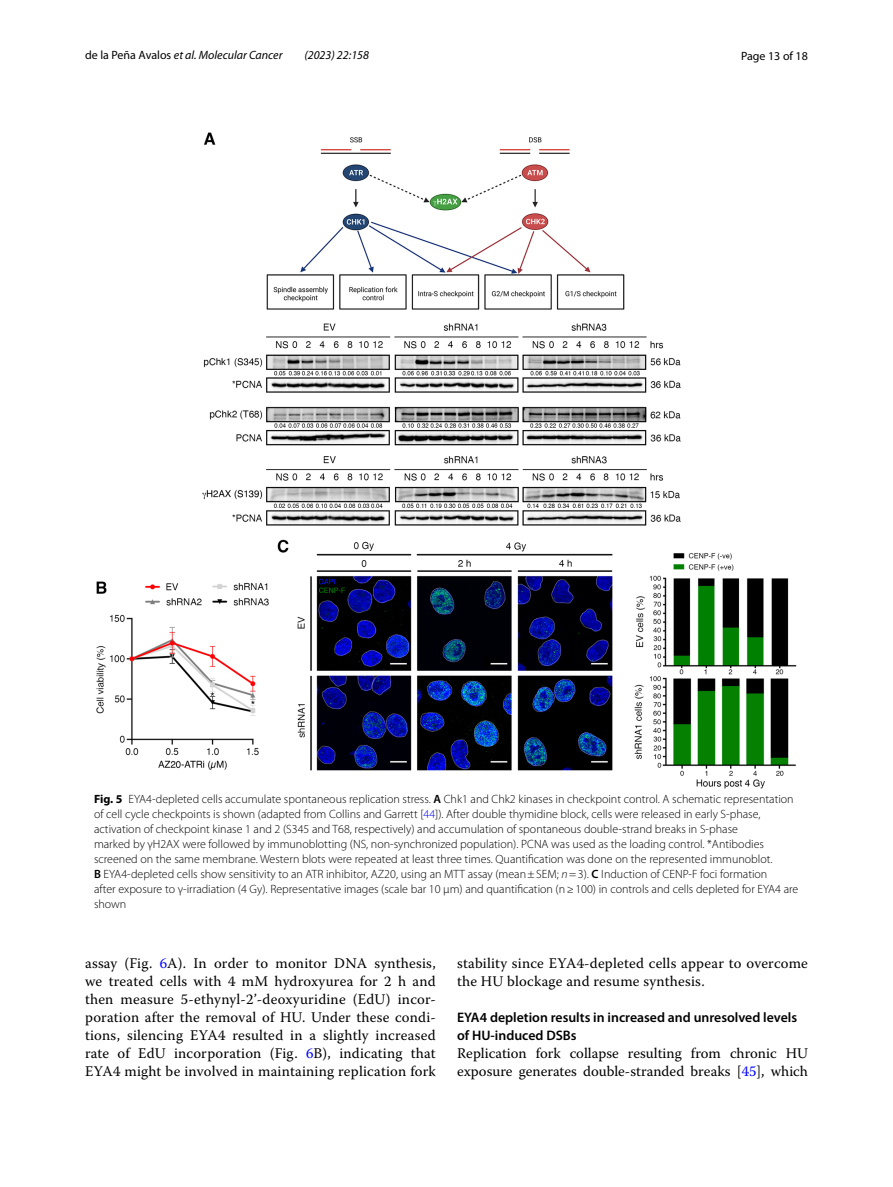
<style>
.page{position:relative;width:893px;height:1187px;background:#fff}
.page>*{position:absolute;margin:0;border:0;box-sizing:border-box;transform-origin:0 0}
.t1{font:14.7px/18px "Warnock Pro";letter-spacing:.01em;color:#000}
.t2{font:600 13.8px/18px "Myriad Pro";color:#000}
.t3{font:300 12px/15px "Myriad Pro";color:#000}
.t4{font:italic 12px "Myriad Pro";color:#000}
.t5{font:12px "Myriad Pro";color:#000}
.s1{font-style:normal}
.s2{font-weight:700}
.s3{font-weight:600}
.s4{color:#00f}
.s5{font-style:italic}
</style>
<div class="page">
<img style="left:96px;top:133px;width:701px;height:655px">
<p class="t4" style="left:85px;top:48px;width:199px"><span class="s1">de la Peña Avalos</span> et al. Molecular Cancer</p>
<p class="t4" style="left:304px;top:48px;width:66px">(2023) 22:158</p>
<p class="t5" style="left:741px;top:48px;width:68px">Page 13 of 18</p>
<p class="t3" style="left:94px;top:792px;width:706px"><span class="s2">Fig. 5</span> EYA4-depleted cells accumulate spontaneous replication stress. <span class="s3">A</span> Chk1 and Chk2 kinases in checkpoint control. A schematic representation of cell cycle checkpoints is shown (adapted from Collins and Garrett [<span class="s4">44</span>]). After double thymidine block, cells were released in early S-phase, activation of checkpoint kinase 1 and 2 (S345 and T68, respectively) and accumulation of spontaneous double-strand breaks in S-phase<br>marked by γH2AX were followed by immunoblotting (NS, non-synchronized population). PCNA was used as the loading control. *Antibodies screened on the same membrane. Western blots were repeated at least three times. Quantification was done on the represented immunoblot.<br><span class="s3">B</span> EYA4-depleted cells show sensitivity to an ATR inhibitor, AZ20, using an MTT assay (mean±SEM; <span class="s5">n</span>=3). <span class="s3">C</span> Induction of CENP-F foci formation<br>after exposure to γ-irradiation (4 Gy). Representative images (scale bar 10 μm) and quantification (n≥100) in controls and cells depleted for EYA4 are shown</p>
<p class="t1" style="left:85px;top:953px;width:352px;text-align:justify">assay (Fig. <span class="s4">6</span>A). In order to monitor DNA synthesis, we treated cells with 4 mM hydroxyurea for 2 h and then measure 5-ethynyl-2’-deoxyuridine (EdU) incor&shy;poration after the removal of HU. Under these condi&shy;tions, silencing EYA4 resulted in a slightly increased rate of EdU incorporation (Fig. <span class="s4">6</span>B), indicating that EYA4 might be involved in maintaining replication fork</p>
<p class="t1" style="left:457px;top:953px;width:352px">stability since EYA4-depleted cells appear to overcome the HU blockage and resume synthesis.</p>
<p class="t2" style="left:457px;top:1007px;width:341px">EYA4 depletion results in increased and unresolved levels of HU‑induced DSBs</p>
<p class="t1" style="left:457px;top:1043px;width:352px">Replication fork collapse resulting from chronic HU exposure generates double-stranded breaks [<span class="s4">45</span>], which</p>
</div>
